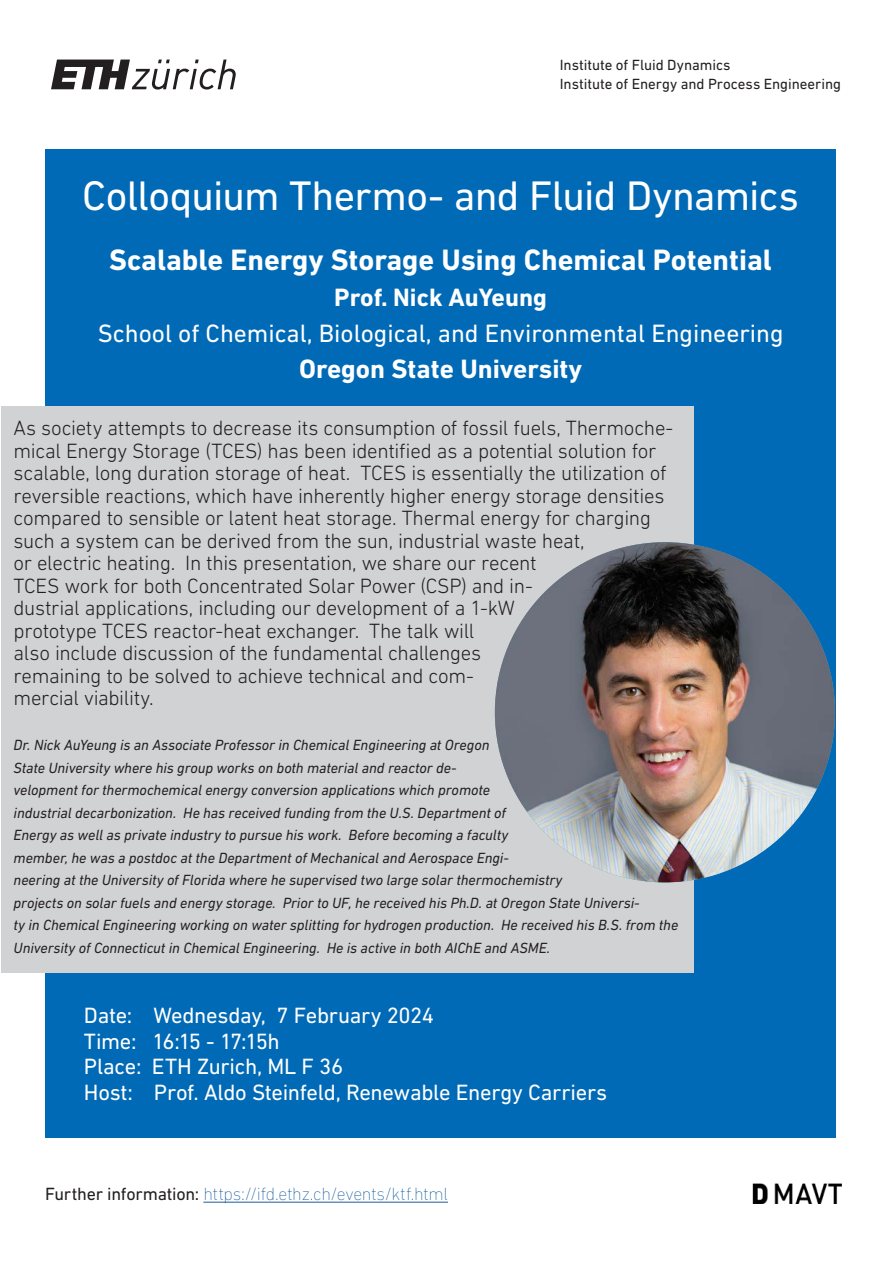
<style>
.page{position:relative;width:893px;height:1263px;background:#fff}
.page>*{position:absolute;margin:0;border:0;box-sizing:border-box;transform-origin:0 0}
.Titel_A4__DIN_Next_Regular_28_33_6pt__12{font:42px "DIN Next W1 G";letter-spacing:-.02em;color:#fff}
.t1{font:700 30px "DIN Next W1 G";color:#fff}
.t2{font:700 27px "DIN Next W1 G";color:#fff}
.t3{font:25.5px "DIN Next W1 G";color:#fff}
.t4{font:700 25.5px "DIN Next W1 G";color:#fff}
.Untertitel_A4__DIN_Next_Regular_10_13pt{font:22.5px "DIN Next W1 G";letter-spacing:-.015em;color:#fff}
.Untertitel_A4__DIN_Next_Regular_10_13pt-2{font:22.5px "DIN Next W1 G";letter-spacing:-.055em;color:#fff}
.Titel_A4__DIN_Next_Regular_28_33_6pt__12-2{font:300 21px/22.5px "DIN Next W1 G";letter-spacing:-.015em;color:#231f20}
.Titel_A4__DIN_Next_Regular_28_33_6pt__12-3{font:200 18px "DIN Next W1 G";letter-spacing:-.015em;color:#175d9e}
.Titel_A4__DIN_Next_Regular_28_33_6pt__12-4{font:italic 15px/22.5px "DIN Next W1 G";letter-spacing:-.005em;color:#231f20}
.ETH-Organisationseinheit_A4__DIN_Next_Re{font:15px "DIN Next W1 G";letter-spacing:-.005em;color:#231f20}
.s1{font-weight:400;color:#231f20}
</style>
<div class="page">
<svg style="left:51px;top:60px;width:185px;height:30px"></svg>
<div style="left:45px;top:149px;width:791px;height:988px;background:#016ab6"></div>
<div style="left:1px;top:406px;width:693px;height:567px;background:#d1d2d4"></div>
<hr style="left:203px;top:1202px;width:245px;height:1px;background:#175d9e">
<img style="left:752px;top:1183px;width:90px;height:20px">
<img style="left:495px;top:542px;width:340px;height:340px;border-radius:170px">
<p class="ETH-Organisationseinheit_A4__DIN_Next_Re" style="left:560px;top:56px;width:172px">Institute of Fluid Dynamics</p>
<p class="ETH-Organisationseinheit_A4__DIN_Next_Re" style="left:560px;top:76px;width:283px">Institute of Energy and Process Engineering</p>
<p class="Titel_A4__DIN_Next_Regular_28_33_6pt__12" style="left:82px;top:172px;width:718px">Colloquium Thermo- and Fluid Dynamics</p>
<p class="t1" style="left:109px;top:242px;width:664px">Scalable Energy Storage Using Chemical Potential</p>
<p class="t4" style="left:334px;top:283px;width:214px">Prof. Nick AuYeung</p>
<p class="t3" style="left:98px;top:319px;width:687px">School of Chemical, Biological, and Environmental Engineering</p>
<p class="t2" style="left:299px;top:353px;width:285px">Oregon State University</p>
<p class="Titel_A4__DIN_Next_Regular_28_33_6pt__12-2" style="left:14px;top:417px;width:661px">As society attempts to decrease its consumption of fossil fuels, Thermoche&shy;mical Energy Storage (TCES) has been identified as a potential solution for scalable, long duration storage of heat. TCES is essentially the utilization of reversible reactions, which have inherently higher energy storage densities compared to sensible or latent heat storage. Thermal energy for charging such a system can be derived from the sun, industrial waste heat,<br>or electric heating. In this presentation, we share our recent<br>TCES work for both Concentrated Solar Power (CSP) and in-<br>dustrial applications, including our development of a 1-kW<br>prototype TCES reactor-heat exchanger. The talk will<br>also include discussion of the fundamental challenges<br>remaining to be solved to achieve technical and com-<br>mercial viability.</p>
<p class="Titel_A4__DIN_Next_Regular_28_33_6pt__12-4" style="left:14px;top:734px;width:666px">Dr. Nick AuYeung is an Associate Professor in Chemical Engineering at Oregon<br>State University where his group works on both material and reactor de-<br>velopment for thermochemical energy conversion applications which promote<br>industrial decarbonization. He has received funding from the U.S. Department of<br>Energy as well as private industry to pursue his work. Before becoming a faculty<br>member, he was a postdoc at the Department of Mechanical and Aerospace Engi-<br>neering at the University of Florida where he supervised two large solar thermochemistry<br>projects on solar fuels and energy storage. Prior to UF, he received his Ph.D. at Oregon State Universi-<br>ty in Chemical Engineering working on water splitting for hydrogen production. He received his B.S. from the University of Connecticut in Chemical Engineering. He is active in both AIChE and ASME.</p>
<p class="Untertitel_A4__DIN_Next_Regular_10_13pt" style="left:84px;top:1002px;width:351px">Date: Wednesday, 7 February 2024</p>
<p class="Untertitel_A4__DIN_Next_Regular_10_13pt-2" style="left:84px;top:1028px;width:197px">Time: 16:15 - 17:15h</p>
<p class="Untertitel_A4__DIN_Next_Regular_10_13pt" style="left:84px;top:1053px;width:261px">Place: ETH Zurich, ML F 36</p>
<p class="Untertitel_A4__DIN_Next_Regular_10_13pt" style="left:84px;top:1079px;width:525px">Host: Prof. Aldo Steinfeld, Renewable Energy Carriers</p>
<p class="Titel_A4__DIN_Next_Regular_28_33_6pt__12-3" style="left:45px;top:1184px;width:404px"><span class="s1">Further information:</span> https://ifd.ethz.ch/events/ktf.html</p>
</div>
